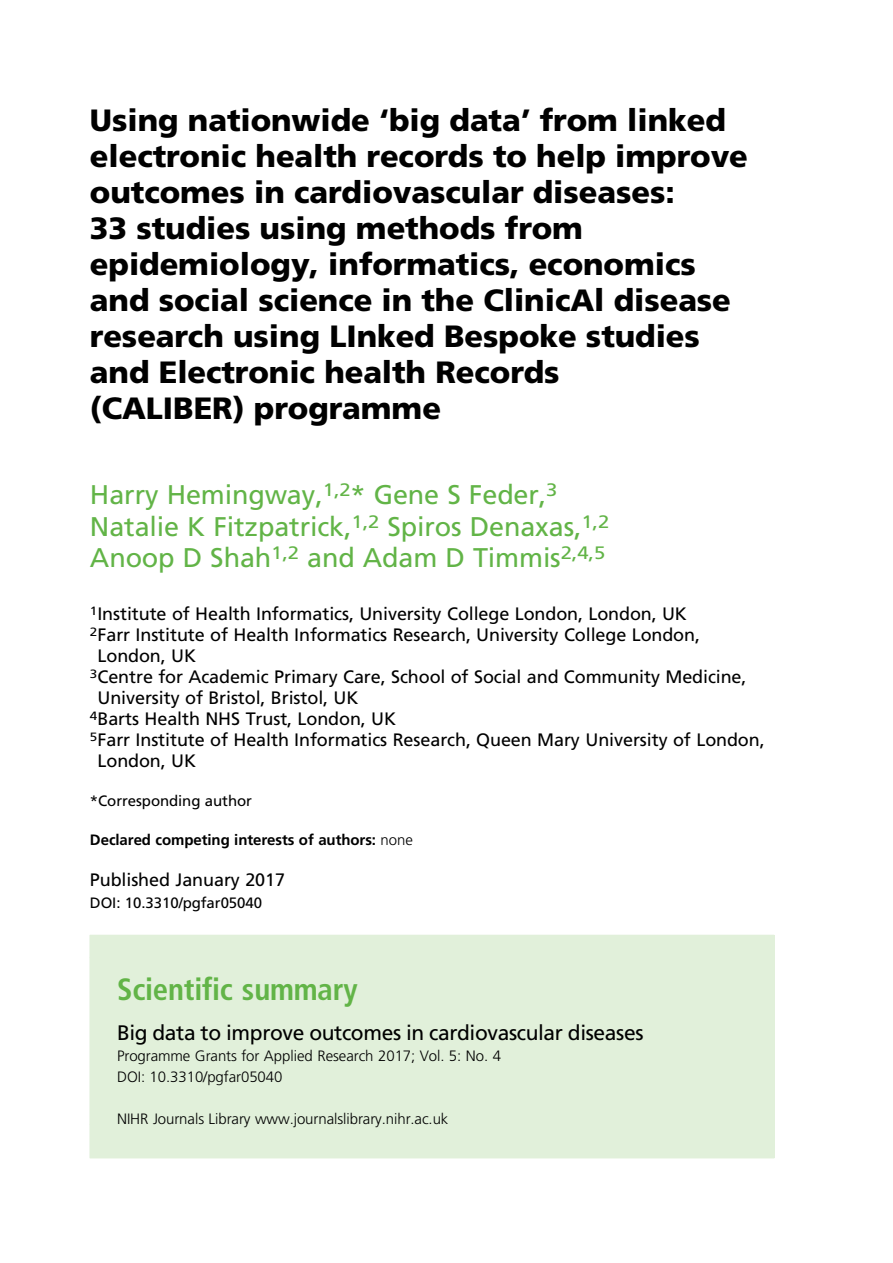
<style>
.page{position:relative;width:893px;height:1263px;background:#fff}
.page>*{position:absolute;margin:0;border:0;box-sizing:border-box;transform-origin:0 0}
.t1{font:30.75px/36px "Adv TT20 abcef 8.B";color:#000}
.t2{font:30.75px "Adv TT24 c 3 cae 3.B";color:#62b447}
.t3{font:27px/31.5px "Adv TT118 e 7927";color:#62b447}
.t4{font:21px "Adv TT118 e 7927";letter-spacing:-.015em;color:#000}
.t5{font:18px "Adv TT118 e 7927";color:#000}
.t6{font:15px/21px "Adv T Tebabd 7 da";color:#000}
.t7{font:15px "Adv TT118 e 7927";color:#000}
.t8{font:15px "Adv TT6 c 1 def 61.B";color:#000}
.s1{font-style:inherit}
.s2{font-family:"Adv T Tebabd 7 da"}
</style>
<div class="page">
<div style="left:90px;top:935px;width:684px;height:223px;background:#e1f0da"></div>
<p class="t1" style="left:90px;top:105px;width:659px">Using nationwide <span class="s1">‘</span>big data<span class="s1">’</span> from linked electronic health records to help improve outcomes in cardiovascular diseases:<br>33 studies using methods from epidemiology, informatics, economics and social science in the ClinicAl disease research using LInked Bespoke studies and Electronic health Records<br>(CALIBER) programme</p>
<h2 class="t3" style="left:90px;top:481px;width:521px">Harry Hemingway,<sup>1,2</sup>* Gene S Feder,<sup>3<br></sup>Natalie K Fitzpatrick,<sup>1,2</sup> Spiros Denaxas,<sup>1,2<br></sup>Anoop D Shah<sup>1,2</sup> and Adam D Timmis<sup>2,4,5</sup></h2>
<p class="t5" style="left:90px;top:607px;width:598px"><sup>1</sup>Institute of Health Informatics, University College London, London, UK</p>
<p class="t5" style="left:90px;top:628px;width:611px"><sup>2</sup>Farr Institute of Health Informatics Research, University College London,</p>
<p class="t5" style="left:97px;top:649px;width:100px">London, UK</p>
<p class="t5" style="left:90px;top:670px;width:658px"><sup>3</sup>Centre for Academic Primary Care, School of Social and Community Medicine,</p>
<p class="t5" style="left:97px;top:691px;width:262px">University of Bristol, Bristol, UK</p>
<p class="t5" style="left:90px;top:712px;width:308px"><sup>4</sup>Barts Health NHS Trust, London, UK</p>
<p class="t5" style="left:90px;top:733px;width:676px"><sup>5</sup>Farr Institute of Health Informatics Research, Queen Mary University of London,</p>
<p class="t5" style="left:97px;top:754px;width:100px">London, UK</p>
<p class="t7" style="left:90px;top:795px;width:163px">*Corresponding author</p>
<p class="t8" style="left:90px;top:834px;width:324px">Declared competing interests of authors: <span class="s2">none</span></p>
<p class="t5" style="left:90px;top:872px;width:197px">Published January 2017</p>
<p class="t7" style="left:90px;top:897px;width:174px">DOI: 10.3310/pgfar05040</p>
<h1 class="t2" style="left:117px;top:978px;width:242px">Scientific summary</h1>
<p class="t4" style="left:117px;top:1024px;width:528px">Big data to improve outcomes in cardiovascular diseases</p>
<p class="t6" style="left:117px;top:1047px;width:385px">Programme Grants for Applied Research 2017; Vol. 5: No. 4<br>DOI: 10.3310/pgfar05040</p>
<p class="t6" style="left:117px;top:1110px;width:333px">NIHR Journals Library www.journalslibrary.nihr.ac.uk</p>
</div>
